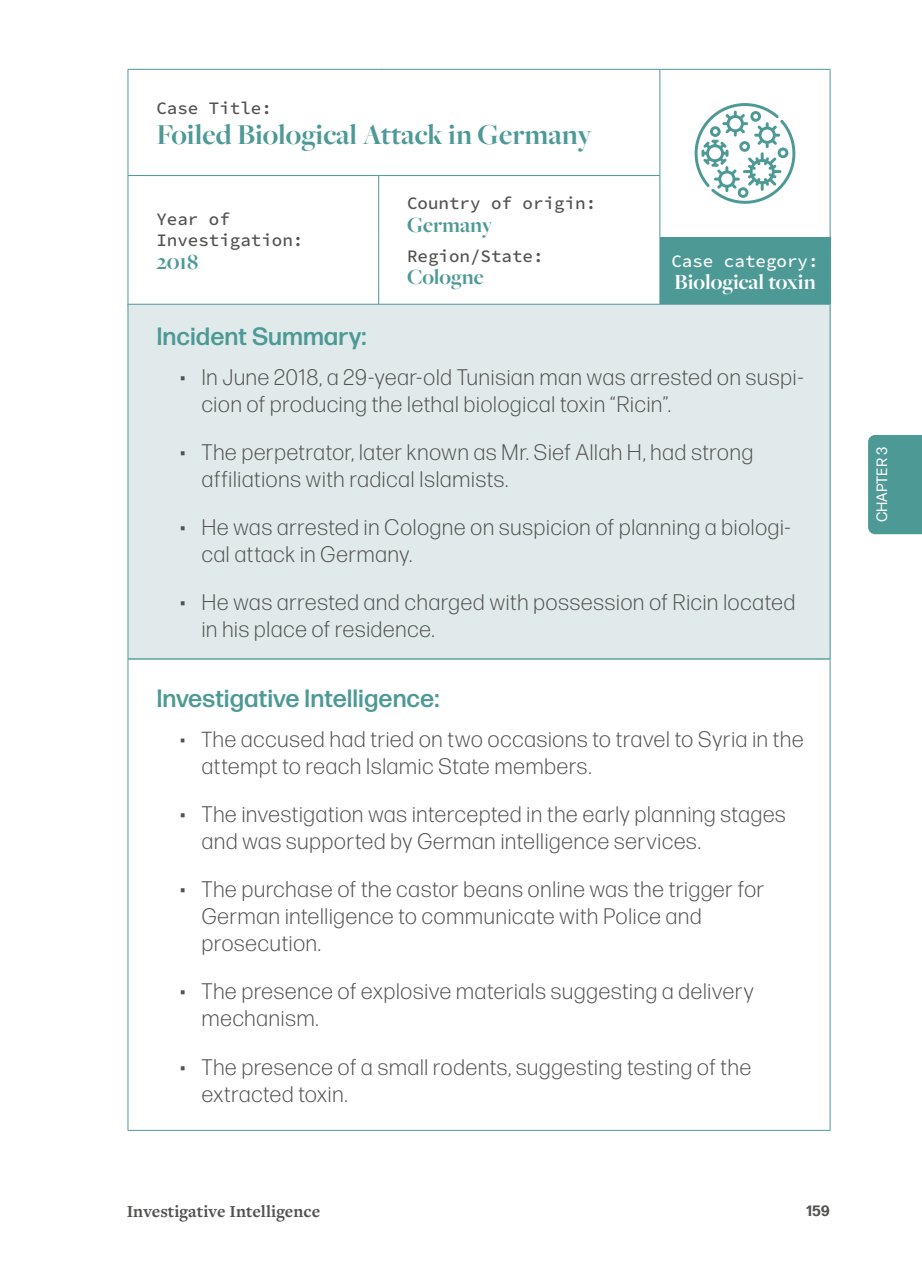
<style>
.page{position:relative;width:922px;height:1276px;background:#fff}
.page>*{position:absolute;margin:0;border:0;box-sizing:border-box;transform-origin:0 0}
.t1{font:700 30px "Freight Big Pro";color:#4c9996}
.t2{font:500 25px "Forma DJR Micro";color:#4c9996}
.t3{font:300 22.5px/27px "Forma DJR Micro";letter-spacing:.01em;color:#525251}
.t4{font:700 22.5px "Freight Big Pro";color:#4c9996}
.t5{font:700 22.5px "Freight Big Pro";color:#fff}
.t6{font:500 17.5px/21px "Source Code Pro";color:#525251}
.t7{font:700 17.5px "Freight Text Pro";color:#525251}
.t8{font:500 17.5px "Source Code Pro";color:#fff}
.t9{font:15px "Forma DJR Micro";color:#fff}
.t10{font:700 15px "Forma DJR Micro";color:#525251}
.s1{font-size:21.75px}
</style>
<div class="page">
<div style="left:868px;top:435px;width:53px;height:99px;background:#4c9996"></div>
<svg style="left:128px;top:70px;width:668px;height:234px"></svg>
<div style="left:659px;top:237px;width:170px;height:68px;background:#4c9996"></div>
<hr style="left:127px;top:70px;width:1px;height:105px;background:#4c9996">
<hr style="left:128px;top:69px;width:250px;height:1px;background:#4c9996">
<hr style="left:378px;top:69px;width:281px;height:1px;background:#4c9996">
<hr style="left:659px;top:70px;width:1px;height:105px;background:#4c9996">
<hr style="left:659px;top:69px;width:171px;height:1px;background:#4c9996">
<hr style="left:829px;top:70px;width:1px;height:105px;background:#4c9996">
<hr style="left:829px;top:175px;width:1px;height:62px;background:#4c9996">
<hr style="left:127px;top:176px;width:1px;height:61px;background:#4c9996">
<hr style="left:127px;top:237px;width:1px;height:68px;background:#4c9996">
<hr style="left:128px;top:175px;width:250px;height:1px;background:#4c9996">
<hr style="left:378px;top:176px;width:1px;height:61px;background:#4c9996">
<hr style="left:378px;top:237px;width:1px;height:68px;background:#4c9996">
<hr style="left:378px;top:175px;width:282px;height:1px;background:#4c9996">
<hr style="left:659px;top:176px;width:1px;height:61px;background:#4c9996">
<hr style="left:659px;top:237px;width:171px;height:1px;background:#4c9996">
<hr style="left:829px;top:238px;width:1px;height:67px;background:#4c9996">
<svg style="left:694px;top:103px;width:101px;height:101px"></svg>
<div style="left:128px;top:304px;width:701px;height:355px;background:#e1eaea"></div>
<hr style="left:127px;top:304px;width:1px;height:354px;background:#4c9996">
<hr style="left:128px;top:304px;width:702px;height:1px;background:#4c9996">
<hr style="left:829px;top:304px;width:1px;height:354px;background:#4c9996">
<hr style="left:128px;top:658px;width:702px;height:1px;background:#4c9996">
<hr style="left:127px;top:659px;width:1px;height:471px;background:#4c9996">
<hr style="left:128px;top:659px;width:702px;height:1px;background:#4c9996">
<hr style="left:829px;top:659px;width:1px;height:471px;background:#4c9996">
<hr style="left:128px;top:1130px;width:702px;height:1px;background:#4c9996">
<p class="t6" style="left:156px;top:98px;width:117px">Case Title:</p>
<h1 class="t1" style="left:156px;top:115px;width:437px">Foiled Biological Attack in Germany</h1>
<p class="t6" style="left:156px;top:209px;width:149px">Year of<br>Investigation:</p>
<p class="t4" style="left:156px;top:247px;width:43px">2018</p>
<p class="t6" style="left:407px;top:194px;width:191px">Country of origin:</p>
<p class="t4" style="left:407px;top:210px;width:87px">Germany</p>
<p class="t6" style="left:407px;top:246px;width:138px">Region/State:</p>
<p class="t4" style="left:407px;top:262px;width:78px">Cologne</p>
<p class="t8" style="left:671px;top:248px;width:149px">Case category:</p>
<p class="t5" style="left:674px;top:267px;width:143px">Biological toxin</p>
<p class="t2" style="left:156px;top:320px;width:212px">Incident Summary:</p>
<p class="t3" style="left:201px;top:363px;width:603px;text-indent:-21px">• In June 2018, a 29-year-old Tunisian man was arrested on suspi&shy;cion of producing the lethal biological toxin “Ricin”.</p>
<p class="t3" style="left:201px;top:438px;width:553px;text-indent:-21px">• The perpetrator, later known as Mr. Sief Allah H, had strong affiliations with radical Islamists.</p>
<p class="t3" style="left:201px;top:513px;width:591px;text-indent:-21px">• He was arrested in Cologne on suspicion of planning a biologi&shy;cal attack in Germany.</p>
<p class="t3" style="left:201px;top:588px;width:595px;text-indent:-21px">• He was arrested and charged with possession of Ricin located in his place of residence.</p>
<p class="t2" style="left:156px;top:682px;width:284px">Investigative Intelligence:</p>
<p class="t3" style="left:201px;top:724px;width:603px;text-indent:-21px"><span class="s1">• T</span>he accused had tried on two occasions to travel to Syria in the attempt to reach Islamic State members.</p>
<p class="t3" style="left:201px;top:800px;width:586px;text-indent:-21px">• The investigation was intercepted in the early planning stages and was supported by German intelligence services.</p>
<p class="t3" style="left:201px;top:875px;width:564px;text-indent:-21px">• The purchase of the castor beans online was the trigger for<br>German intelligence to communicate with Police and prosecution.</p>
<p class="t3" style="left:201px;top:977px;width:553px;text-indent:-21px">• The presence of explosive materials suggesting a delivery mechanism.</p>
<p class="t3" style="left:201px;top:1053px;width:551px;text-indent:-21px">• The presence of a small rodents, suggesting testing of the extracted toxin.</p>
<p class="t7" style="left:127px;top:1199px;width:195px">Investigative Intelligence</p>
<p class="t10" style="left:805px;top:1201px;width:25px">159</p>
<p class="t9" style="left:872px;top:522px;width:77px;rotate:-90deg">CHAPTER 3</p>
</div>
